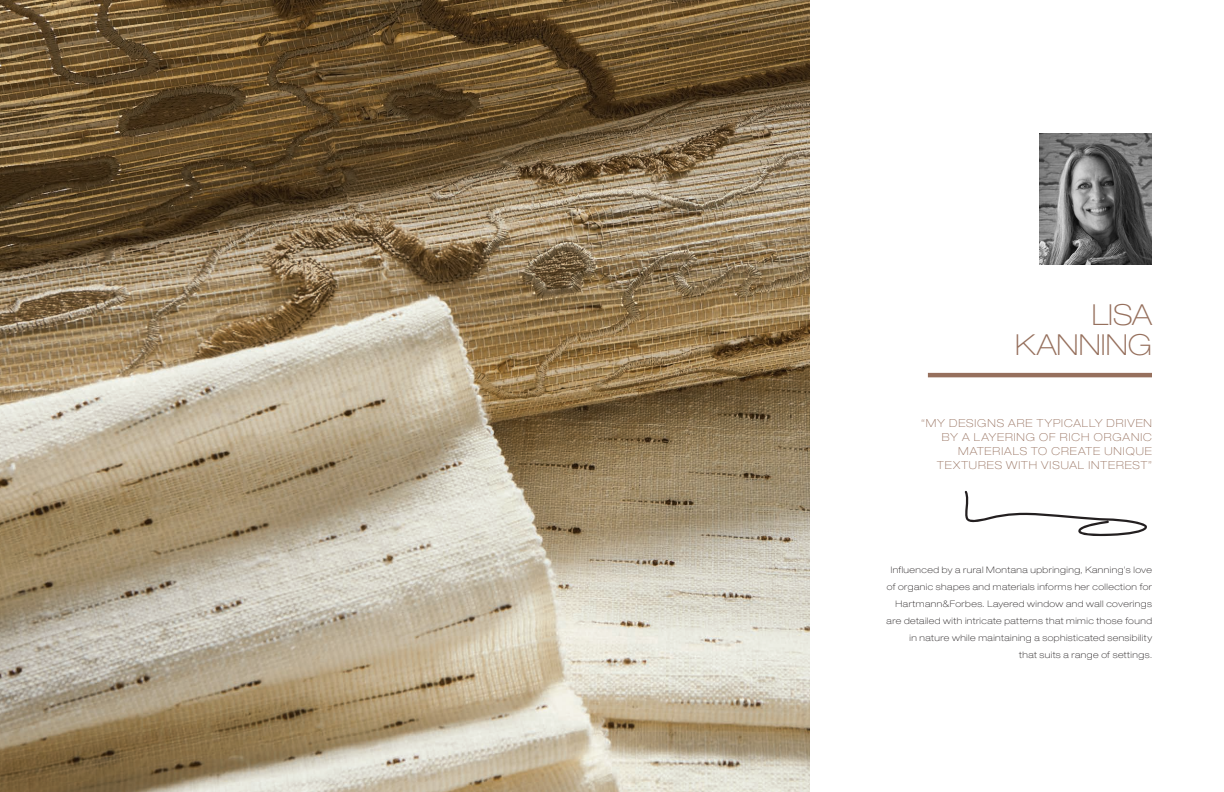
<style>
.page{position:relative;width:1224px;height:792px;background:#fff}
.page>*{position:absolute;margin:0;border:0;box-sizing:border-box;transform-origin:0 0}
.Pillar-title{font:100 expanded 29px/30px "Helvetica Neue LT Std";color:#96705d;text-align:right}
.Pillar-heads{font:100 expanded 11px/14px "Helvetica Neue LT Std";letter-spacing:.09em;color:#96705d;text-align:right}
.Pillar-body-copy{font:100 expanded 9px/17px "Helvetica Neue LT Std";letter-spacing:.05em;color:#231f20;text-align:right}
</style>
<div class="page">
<img style="left:0;top:0;width:810px;height:792px">
<img style="left:1040px;top:134px;width:112px;height:130px">
<svg style="left:965px;top:491px;width:182px;height:45px"></svg>
<hr style="left:928px;top:373px;width:224px;height:4px;background:#96705d">
<p class="Pillar-title" style="left:1015px;top:299px;width:138px">LISA<br>KANNING</p>
<p class="Pillar-heads" style="left:921px;top:416px;width:232px">“MY DESIGNS ARE TYPICALLY DRIVEN<br>BY A LAYERING OF RICH ORGANIC<br>MATERIALS TO CREATE UNIQUE<br>TEXTURES WITH VISUAL INTEREST”</p>
<p class="Pillar-body-copy" style="left:887px;top:561px;width:267px">Influenced by a rural Montana upbringing, Kanning’s love of organic shapes and materials informs her collection for Hartmann&amp;Forbes. Layered window and wall coverings are detailed with intricate patterns that mimic those found in nature while maintaining a sophisticated sensibility<br>that suits a range of settings.</p>
</div>
